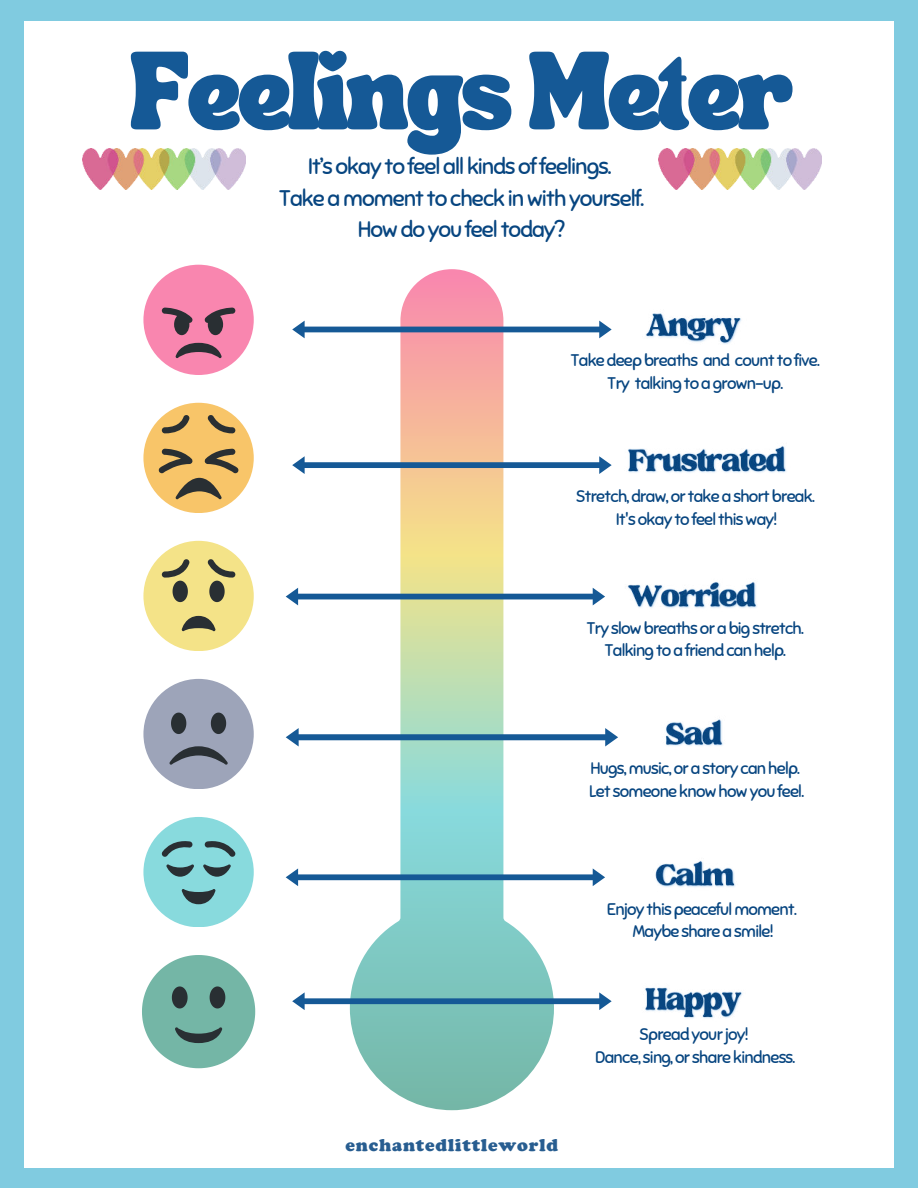
<style>
.page{position:relative;width:918px;height:1188px;background:#80cbe0}
.page>*{position:absolute;margin:0;border:0;box-sizing:border-box;transform-origin:0 0}
.t1{font:54px "TANSONGBIRD";letter-spacing:-.045em;color:#155996}
.t2{font:22.5px/31.5px "Sniglet";letter-spacing:-.045em;color:#074580;text-align:center}
.t3{font:900 18px "Cooper";letter-spacing:.045em;color:#074580}
.t4{font:16.8px/23px "Sniglet";letter-spacing:-.045em;color:#074580;text-align:center}
</style>
<div class="page">
<div style="left:24px;top:21px;width:870px;height:1146px;background:#fff"></div>
<svg style="left:349px;top:269px;width:205px;height:842px"></svg>
<svg style="left:142px;top:955px;width:113px;height:113px"></svg>
<div style="left:143px;top:817px;width:110px;height:110px;background:#88dadd;border-radius:50%"></div>
<svg style="left:161px;top:841px;width:75px;height:63px"></svg>
<div style="left:143px;top:679px;width:110px;height:110px;background:#9da4b9;border-radius:50%"></div>
<svg style="left:171px;top:713px;width:15px;height:21px"></svg>
<svg style="left:211px;top:713px;width:15px;height:21px"></svg>
<svg style="left:169px;top:746px;width:59px;height:19px"></svg>
<div style="left:143px;top:541px;width:110px;height:110px;background:#f4e388;border-radius:50%"></div>
<svg style="left:162px;top:559px;width:73px;height:72px"></svg>
<div style="left:143px;top:265px;width:110px;height:110px;background:#f986af;border-radius:50%"></div>
<svg style="left:162px;top:308px;width:73px;height:50px"></svg>
<div style="left:143px;top:403px;width:110px;height:110px;background:#f8c569;border-radius:50%"></div>
<svg style="left:158px;top:415px;width:81px;height:84px"></svg>
<svg style="left:292px;top:456px;width:320px;height:18px"></svg>
<svg style="left:292px;top:321px;width:320px;height:17px"></svg>
<svg style="left:286px;top:588px;width:319px;height:17px"></svg>
<svg style="left:286px;top:728px;width:332px;height:18px"></svg>
<svg style="left:286px;top:868px;width:319px;height:18px"></svg>
<svg style="left:292px;top:992px;width:320px;height:18px"></svg>
<img style="left:627px;top:582px;width:130px;height:26px">
<img style="left:628px;top:446px;width:158px;height:27px">
<img style="left:645px;top:313px;width:96px;height:31px">
<img style="left:665px;top:719px;width:58px;height:27px">
<img style="left:655px;top:861px;width:81px;height:26px">
<img style="left:645px;top:987px;width:97px;height:32px">
<img style="left:82px;top:149px;width:164px;height:40px">
<img style="left:658px;top:149px;width:163px;height:40px">
<h1 class="t1" style="left:130px;top:79px;width:665px">Feelings Meter</h1>
<h2 class="t2" style="left:279px;top:151px;width:367px">It’s okay to feel all kinds of feelings.<br>Take a moment to check in with yourself.<br>How do you feel today?</h2>
<p class="t4" style="left:571px;top:349px;width:251px">Take deep breaths and count to five.<br>Try talking to a grown-up.</p>
<p class="t4" style="left:576px;top:485px;width:240px">Stretch, draw, or take a short break.<br>It's okay to feel this way!</p>
<p class="t4" style="left:587px;top:616px;width:219px">Try slow breaths or a big stretch.<br>Talking to a friend can help.</p>
<p class="t4" style="left:589px;top:757px;width:216px;text-align:left">Hugs, music, or a story can help.<br>Let someone know how you feel.</p>
<p class="t4" style="left:607px;top:897px;width:192px">Enjoy this peaceful moment.<br>Maybe share a smile!</p>
<p class="t3" style="left:345px;top:1135px;width:214px">enchantedlittleworld</p>
<p class="t4" style="left:595px;top:1023px;width:202px">Spread your joy!<br>Dance, sing, or share kindness.</p>
</div>
